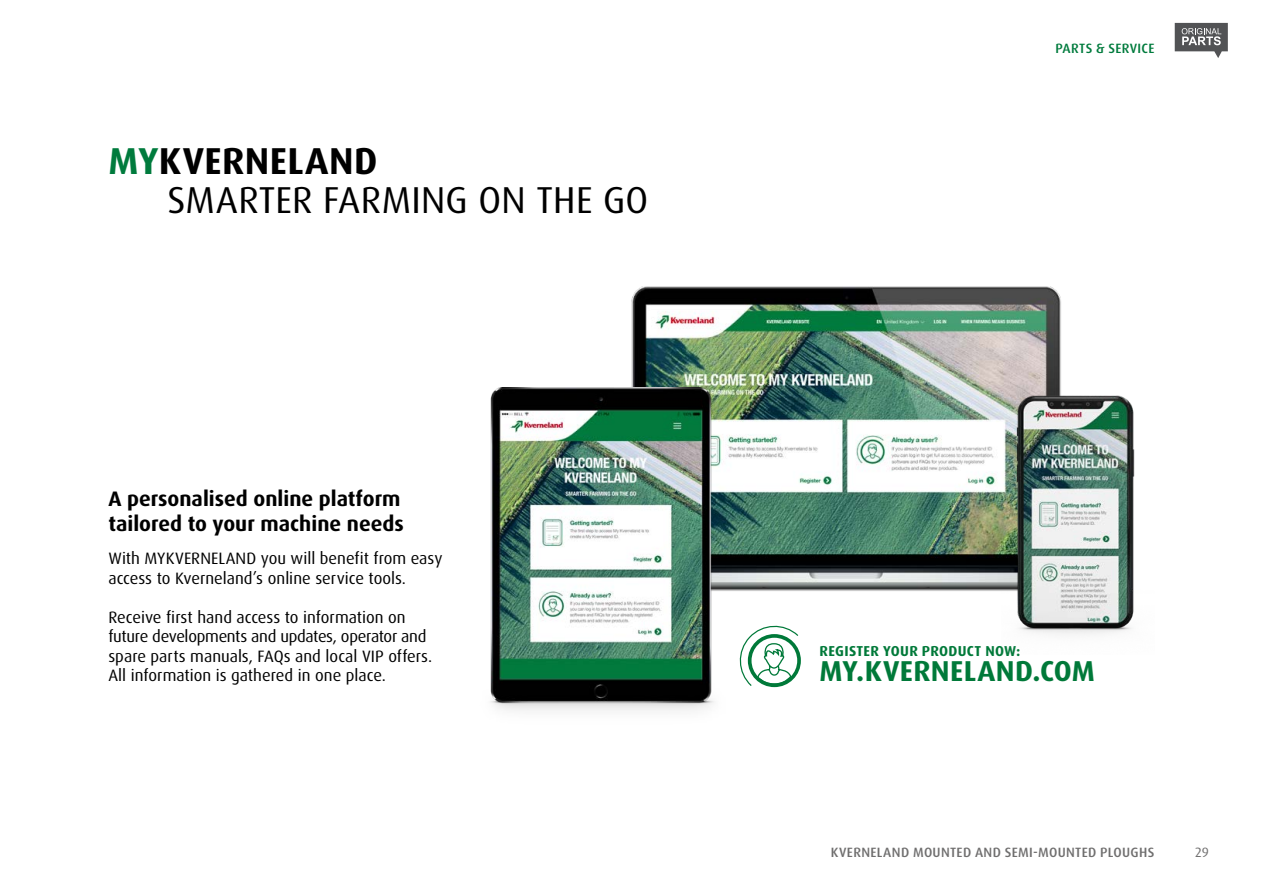
<style>
.page{position:relative;width:1263px;height:893px;background:#fff}
.page>*{position:absolute;margin:0;border:0;box-sizing:border-box;transform-origin:0 0}
.t1{font:37.5px "Dax Pro";letter-spacing:.005em;color:#000}
.t2{font:700 37.5px "Dax Pro";letter-spacing:.015em;color:#000}
.t3{font:700 28.8px "Dax Pro";letter-spacing:.015em;color:#007939}
.t4{font:700 21px/25.2px "Dax Pro";color:#000}
.t5{font:16.5px/19.5px "Dax Pro";color:#000}
.t6{font:700 14.4px "Dax Pro";letter-spacing:.02em;color:#007939}
.t7{font:500 13.5px "Dax Pro";letter-spacing:.025em;color:#706f6f}
.t8{font:500 13.5px "Dax Pro";letter-spacing:.02em;color:#007b3d}
.t9{font:13.5px "Dax Pro";color:#706f6f}
.s1{color:#007b3d}
</style>
<div class="page">
<svg style="left:1175px;top:23px;width:53px;height:35px"></svg>
<svg style="left:739px;top:625px;width:61px;height:62px"></svg>
<img style="left:631px;top:286px;width:477px;height:305px">
<img style="left:490px;top:387px;width:235px;height:324px">
<img style="left:1001px;top:396px;width:134px;height:239px">
<h1 class="t2" style="left:109px;top:137px;width:270px"><span class="s1">MY</span>KVERNELAND</h1>
<h1 class="t1" style="left:168px;top:176px;width:482px">SMARTER FARMING ON THE GO</h1>
<p class="t4" style="left:108px;top:486px;width:297px">A personalised online platform tailored to your machine needs</p>
<p class="t5" style="left:108px;top:549px;width:336px">With MYKVERNELAND you will benefit from easy access to Kverneland’s online service tools.</p>
<p class="t5" style="left:108px;top:607px;width:325px">Receive first hand access to information on future developments and updates, operator and spare parts manuals, FAQs and local VIP offers.<br>All information is gathered in one place.</p>
<p class="t8" style="left:1055px;top:40px;width:100px">PARTS &amp; SERVICE</p>
<p class="t6" style="left:819px;top:641px;width:202px">REGISTER YOUR PRODUCT NOW:</p>
<h2 class="t3" style="left:820px;top:652px;width:277px">MY.KVERNELAND.COM</h2>
<p class="t7" style="left:831px;top:843px;width:325px">KVERNELAND MOUNTED AND SEMI-MOUNTED PLOUGHS</p>
<p class="t9" style="left:1195px;top:843px;width:15px">29</p>
</div>
